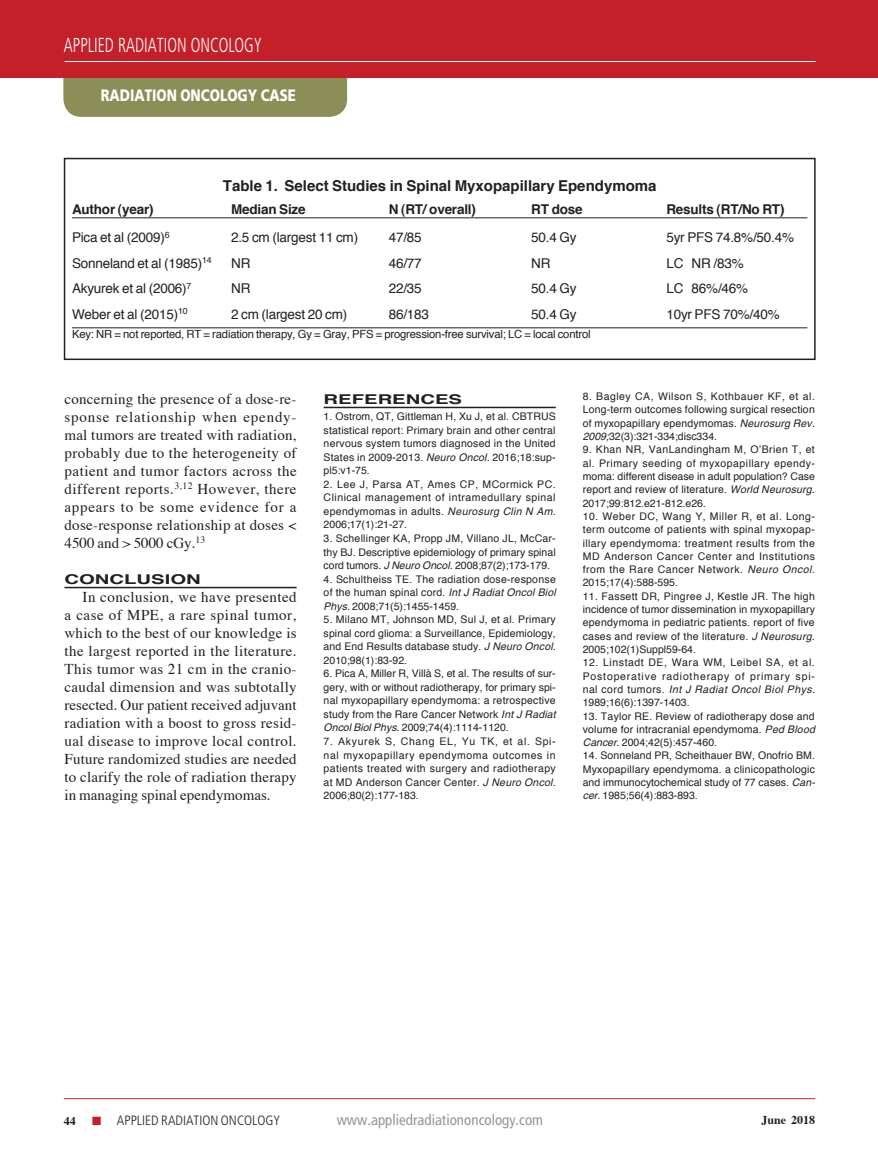
<style>
.page{position:relative;width:878px;height:1175px;background:#fff}
.page>*{position:absolute;margin:0;border:0;box-sizing:border-box;transform-origin:0 0}
.t1{font:300 condensed 20.25px "Frutiger";color:#fff;scale:.8 1}
.t2{font:900 16.5px "Frutiger";color:#fff;scale:.8 1}
.RO_Body_Copy{font:15px/18px "Times";letter-spacing:.015em;color:#231f20;text-align:justify}
.Table_head{font:700 15px "Helvetica";color:#231f20}
.t3{font:condensed 15px "Frutiger";color:#939598}
.Table_body_text{font:13.5px "Helvetica";letter-spacing:-.015em;color:#231f20}
.Table_col_head{font:700 13.5px "Helvetica";letter-spacing:-.015em;color:#231f20}
.t4{font:300 condensed 13.5px "Frutiger";color:#231f20}
.RO_subhead{font:700 13.5px "Helvetica";color:#231f20;scale:1.5 1}
.RO_References_subhea{font:700 13.5px "Helvetica";color:#231f20;scale:1.5 1}
.t5{font:700 12px "Times";color:#231f20}
.Table_footnote{font:11.25px "Helvetica";letter-spacing:-.015em;color:#231f20}
.RO_References_text{font:10.5px/13.4px "Helvetica";letter-spacing:.015em;color:#231f20;text-align:justify}
.s1{font-style:italic}
.s2{color:#c4202a}
</style>
<div class="page">
<div style="left:63px;top:56px;width:284px;height:61px;background:#8b8e57;border-radius:18px"></div>
<div style="left:0;top:0;width:877px;height:77px;background:#c4202a"></div>
<hr style="left:877px;top:0;width:1px;height:77px;background:#c4202a">
<hr style="left:64px;top:61px;width:751px;height:1px;background:#fff">
<hr style="left:64px;top:1098px;width:751px;height:1px;background:#c4202a">
<hr style="left:64px;top:587px;width:232px;height:1px;background:#231f20">
<hr style="left:323px;top:407px;width:232px;height:1px;background:#231f20">
<hr style="left:72px;top:217px;width:735px;height:1px;background:#231f20">
<hr style="left:72px;top:327px;width:735px;height:1px;background:#231f20">
<div style="left:64px;top:158px;width:751px;height:202px;border:2px solid #231f20"></div>
<h1 class="t1" style="left:64px;top:34px;width:249px">APPLIED RADIATION ONCOLOGY</h1>
<h2 class="t2" style="left:101px;top:85px;width:245px">RADIATION ONCOLOGY CASE</h2>
<p class="Table_head" style="left:223px;top:176px;width:435px">Table 1. Select Studies in Spinal Myxopapillary Ependymoma</p>
<p class="Table_col_head" style="left:72px;top:200px;width:83px">Author (year)</p>
<p class="Table_col_head" style="left:231px;top:200px;width:76px">Median Size</p>
<p class="Table_col_head" style="left:389px;top:200px;width:89px">N (RT/ overall)</p>
<p class="Table_col_head" style="left:531px;top:200px;width:53px">RT dose</p>
<p class="Table_col_head" style="left:666px;top:200px;width:120px">Results (RT/No RT)</p>
<p class="Table_body_text" style="left:72px;top:228px;width:99px">Pica et al (2009)<sup>6</sup></p>
<p class="Table_body_text" style="left:231px;top:228px;width:129px">2.5 cm (largest 11 cm)</p>
<p class="Table_body_text" style="left:389px;top:228px;width:34px">47/85</p>
<p class="Table_body_text" style="left:531px;top:228px;width:47px">50.4 Gy</p>
<p class="Table_body_text" style="left:666px;top:228px;width:129px">5yr PFS 74.8%/50.4%</p>
<p class="Table_body_text" style="left:72px;top:254px;width:141px">Sonneland et al (1985)<sup>14</sup></p>
<p class="Table_body_text" style="left:231px;top:254px;width:21px">NR</p>
<p class="Table_body_text" style="left:388px;top:254px;width:34px">46/77</p>
<p class="Table_body_text" style="left:531px;top:254px;width:21px">NR</p>
<p class="Table_body_text" style="left:666px;top:254px;width:79px">LC NR /83%</p>
<p class="Table_body_text" style="left:72px;top:279px;width:121px">Akyurek et al (2006)<sup>7</sup></p>
<p class="Table_body_text" style="left:231px;top:279px;width:21px">NR</p>
<p class="Table_body_text" style="left:389px;top:279px;width:34px">22/35</p>
<p class="Table_body_text" style="left:531px;top:279px;width:47px">50.4 Gy</p>
<p class="Table_body_text" style="left:666px;top:279px;width:83px">LC 86%/46%</p>
<p class="Table_body_text" style="left:72px;top:305px;width:117px">Weber et al (2015)<sup>10</sup></p>
<p class="Table_body_text" style="left:231px;top:305px;width:118px">2 cm (largest 20 cm)</p>
<p class="Table_body_text" style="left:389px;top:305px;width:42px">86/183</p>
<p class="Table_body_text" style="left:531px;top:305px;width:47px">50.4 Gy</p>
<p class="Table_body_text" style="left:666px;top:305px;width:115px">10yr PFS 70%/40%</p>
<p class="Table_footnote" style="left:72px;top:327px;width:520px">Key: NR = not reported, RT = radiation therapy, Gy = Gray, PFS = progression-free survival; LC = local control</p>
<p class="RO_Body_Copy" style="left:64px;top:388px;width:234px">concerning the presence of a dose-re&shy;sponse relationship when ependy&shy;mal tumors are treated with radiation, probably due to the heterogeneity of patient and tumor factors across the different reports.<sup>3,12</sup> However, there appears to be some evidence for a dose-response relationship at doses &lt; 4500 and &gt; 5000 cGy.<sup>13</sup></p>
<p class="RO_subhead" style="left:64px;top:569px;width:92px">CONCLUSION</p>
<p class="RO_Body_Copy" style="left:64px;top:586px;width:234px;text-indent:18px">In conclusion, we have presented a case of MPE, a rare spinal tumor, which to the best of our knowledge is the largest reported in the literature.<br>This tumor was 21 cm in the cranio&shy;caudal dimension and was subtotally resected. Our patient received adjuvant radiation with a boost to gross resid&shy;ual disease to improve local control.<br>Future randomized studies are needed to clarify the role of radiation therapy in managing spinal ependymomas.</p>
<p class="RO_References_subhea" style="left:323px;top:389px;width:94px">REFERENCES</p>
<p class="RO_References_text" style="left:323px;top:410px;width:233px">1. Ostrom, QT, Gittleman H, Xu J, et al. CBTRUS statistical report: Primary brain and other central nervous system tumors diagnosed in the United States in 2009-2013. <span class="s1">Neuro Oncol.</span> 2016;18:sup&shy;pl5:v1-75.</p>
<p class="RO_References_text" style="left:323px;top:478px;width:233px">2. Lee J, Parsa AT, Ames CP, MCormick PC.<br>Clinical management of intramedullary spinal ependymomas in adults. <span class="s1">Neurosurg Clin N Am.<br></span>2006;17(1):21-27.</p>
<p class="RO_References_text" style="left:323px;top:532px;width:233px">3. Schellinger KA, Propp JM, Villano JL, McCar&shy;thy BJ. Descriptive epidemiology of primary spinal cord tumors. <span class="s1">J Neuro Oncol.</span> 2008;87(2);173-179.</p>
<p class="RO_References_text" style="left:323px;top:573px;width:234px">4. Schultheiss TE. The radiation dose-response of the human spinal cord. <span class="s1">Int J Radiat Oncol Biol Phys.</span> 2008;71(5):1455-1459.</p>
<p class="RO_References_text" style="left:323px;top:613px;width:234px">5. Milano MT, Johnson MD, Sul J, et al. Primary spinal cord glioma: a Surveillance, Epidemiology, and End Results database study. <span class="s1">J Neuro Oncol.<br></span>2010;98(1):83-92.</p>
<p class="RO_References_text" style="left:323px;top:667px;width:234px">6. Pica A, Miller R, Villà S, et al. The results of sur&shy;gery, with or without radiotherapy, for primary spi&shy;nal myxopapillary ependymoma: a retrospective study from the Rare Cancer Network <span class="s1">Int J Radiat Oncol Biol Phys.</span> 2009;74(4):1114-1120.</p>
<p class="RO_References_text" style="left:323px;top:735px;width:234px">7. Akyurek S, Chang EL, Yu TK, et al. Spi&shy;nal myxopapillary ependymoma outcomes in patients treated with surgery and radiotherapy at MD Anderson Cancer Center. <span class="s1">J Neuro Oncol.<br></span>2006;80(2):177-183.</p>
<p class="RO_References_text" style="left:582px;top:390px;width:234px">8. Bagley CA, Wilson S, Kothbauer KF, et al.<br>Long-term outcomes following surgical resection of myxopapillary ependymomas. <span class="s1">Neurosurg Rev.<br>2009;</span>32(3):321-334;disc334.</p>
<p class="RO_References_text" style="left:582px;top:443px;width:234px">9. Khan NR, VanLandingham M, O’Brien T, et al. Primary seeding of myxopapillary ependy&shy;moma: different disease in adult population? Case report and review of literature. <span class="s1">World Neurosurg.<br></span>2017;99:812.e21-812.e26.</p>
<p class="RO_References_text" style="left:582px;top:510px;width:234px">10. Weber DC, Wang Y, Miller R, et al. Long&shy;term outcome of patients with spinal myxopap&shy;illary ependymoma: treatment results from the MD Anderson Cancer Center and Institutions from the Rare Cancer Network. <span class="s1">Neuro Oncol.<br></span>2015;17(4):588-595.</p>
<p class="RO_References_text" style="left:582px;top:590px;width:234px">11. Fassett DR, Pingree J, Kestle JR. The high incidence of tumor dissemination in myxopapillary ependymoma in pediatric patients. report of five cases and review of the literature. <span class="s1">J Neurosurg.<br></span>2005;102(1)Suppl59-64.</p>
<p class="RO_References_text" style="left:582px;top:656px;width:234px">12. Linstadt DE, Wara WM, Leibel SA, et al.<br>Postoperative radiotherapy of primary spi&shy;nal cord tumors. <span class="s1">Int J Radiat Oncol Biol Phys.<br></span>1989;16(6):1397-1403.</p>
<p class="RO_References_text" style="left:582px;top:710px;width:233px">13. Taylor RE. Review of radiotherapy dose and volume for intracranial ependymoma. <span class="s1">Ped Blood Cancer.</span> 2004;42(5):457-460.</p>
<p class="RO_References_text" style="left:582px;top:749px;width:234px">14. Sonneland PR, Scheithauer BW, Onofrio BM.<br>Myxopapillary ependymoma. a clinicopathologic and immunocytochemical study of 77 cases. <span class="s1">Can&shy;cer.</span> 1985;56(4):883-893.</p>
<p class="t5" style="left:64px;top:1109px;width:13px">44</p>
<p class="t4" style="left:92px;top:1112px;width:190px"><span class="s2">■</span> APPLIED RADIATION ONCOLOGY</p>
<h3 class="t3" style="left:337px;top:1110px;width:208px">www.appliedradiationoncology.com</h3>
<p class="t5" style="left:761px;top:1108px;width:55px">June 2018</p>
</div>
